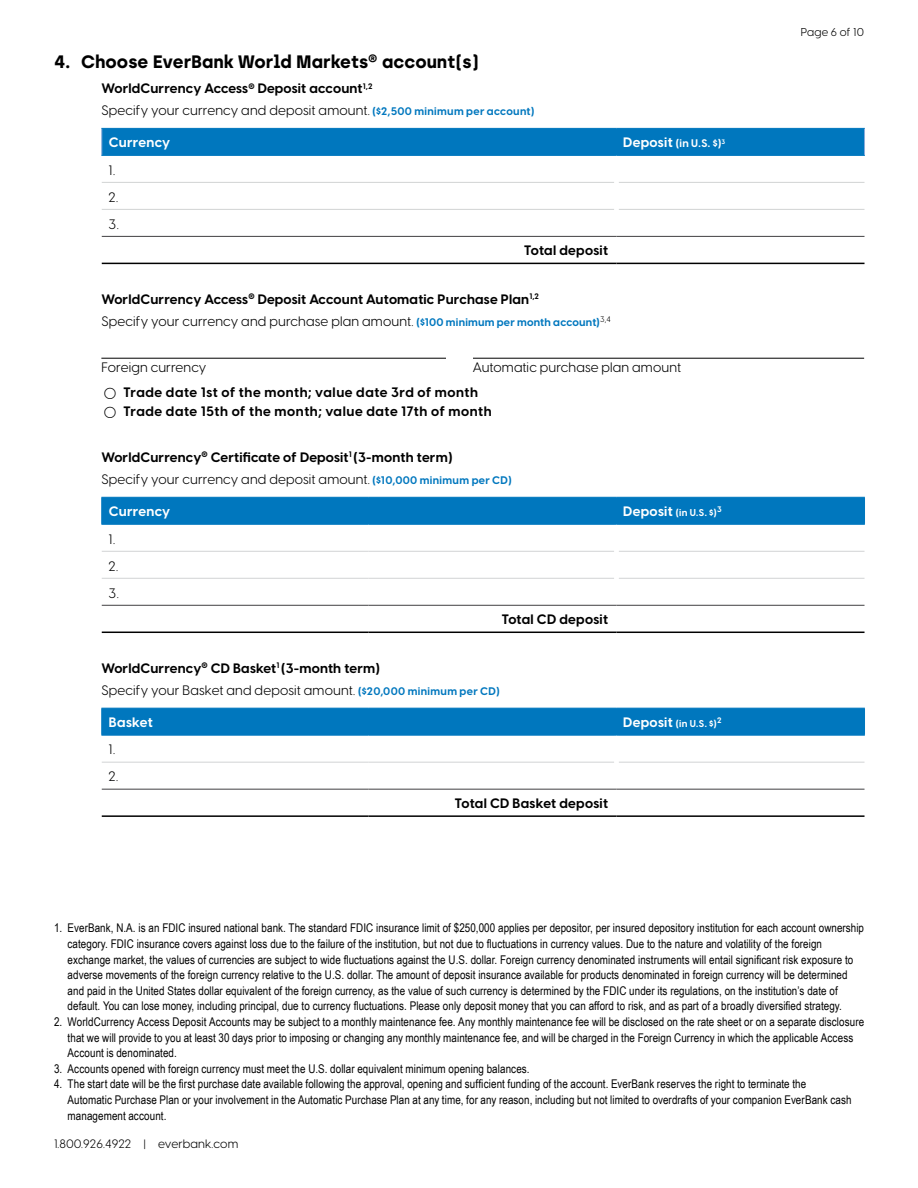
<style>
.page{position:relative;width:918px;height:1188px;background:#fff}
.page>*{position:absolute;margin:0;border:0;box-sizing:border-box;transform-origin:0 0}
.t1{font:700 18px "Ever Type";color:#000}
.t2{font:700 13.5px/22.2px "Visby CF";letter-spacing:.015em;color:#000}
.t3{font:13.5px/27px "Visby CF";letter-spacing:.01em;color:#000}
.t4{font:700 13.5px/18.8px "Visby CF";letter-spacing:.045em;color:#000}
.t5{font:700 13.5px "Visby CF";letter-spacing:.015em;color:#fff}
.t6{font:12px/15.6px "Arial Narrow";letter-spacing:.005em;color:#000}
.t7{font:12px "Visby CF";letter-spacing:.01em;color:#000}
.t8{font:11.25px "Visby CF";letter-spacing:.01em;color:#000}
.t9{font:700 10.8px "Visby CF";color:#fff}
.t10{font:700 9.75px "Visby CF";color:#fff}
.t11{font:700 7.8px "Visby CF";color:#fff}
.s1{font-weight:700}
.s2{font-weight:700;font-size:10.8px;color:#0077be}
.s3{font-size:13.5px}
.s4{font-weight:400}
.s5{font-size:10.8px;color:#0077be}
</style>
<div class="page">
<hr style="left:101px;top:358px;width:763px;height:1px;background:#000">
<hr style="left:102px;top:263px;width:514px;height:1px;background:#000">
<hr style="left:616px;top:263px;width:249px;height:1px;background:#000">
<hr style="left:102px;top:182px;width:512px;height:1px;background:#d1d3d4">
<hr style="left:619px;top:182px;width:246px;height:1px;background:#d1d3d4">
<hr style="left:102px;top:209px;width:512px;height:1px;background:#d1d3d4">
<hr style="left:619px;top:209px;width:246px;height:1px;background:#d1d3d4">
<hr style="left:102px;top:236px;width:514px;height:1px;background:#414042">
<hr style="left:616px;top:236px;width:249px;height:1px;background:#414042">
<div style="left:101px;top:128px;width:764px;height:27px;background:#0077be"></div>
<hr style="left:101px;top:155px;width:515px;height:1px;background:#0077be">
<hr style="left:616px;top:155px;width:249px;height:1px;background:#0077be">
<div style="left:446px;top:351px;width:27px;height:15px;background:#fff"></div>
<hr style="left:102px;top:632px;width:266px;height:1px;background:#000">
<hr style="left:368px;top:632px;width:248px;height:1px;background:#000">
<hr style="left:616px;top:632px;width:249px;height:1px;background:#000">
<hr style="left:102px;top:551px;width:266px;height:1px;background:#d1d3d4">
<hr style="left:368px;top:551px;width:246px;height:1px;background:#d1d3d4">
<hr style="left:619px;top:551px;width:246px;height:1px;background:#d1d3d4">
<hr style="left:102px;top:578px;width:266px;height:1px;background:#d1d3d4">
<hr style="left:368px;top:578px;width:246px;height:1px;background:#d1d3d4">
<hr style="left:619px;top:578px;width:246px;height:1px;background:#d1d3d4">
<hr style="left:102px;top:605px;width:266px;height:1px;background:#414042">
<hr style="left:368px;top:605px;width:248px;height:1px;background:#414042">
<hr style="left:616px;top:605px;width:249px;height:1px;background:#414042">
<div style="left:101px;top:497px;width:764px;height:27px;background:#0077be"></div>
<hr style="left:101px;top:524px;width:267px;height:1px;background:#0077be">
<hr style="left:368px;top:524px;width:248px;height:1px;background:#0077be">
<hr style="left:616px;top:524px;width:249px;height:1px;background:#0077be">
<hr style="left:102px;top:815px;width:266px;height:2px;background:#000">
<hr style="left:368px;top:815px;width:248px;height:2px;background:#000">
<hr style="left:616px;top:815px;width:249px;height:2px;background:#000">
<hr style="left:102px;top:762px;width:266px;height:1px;background:#d1d3d4">
<hr style="left:368px;top:762px;width:246px;height:1px;background:#d1d3d4">
<hr style="left:619px;top:762px;width:246px;height:1px;background:#d1d3d4">
<hr style="left:102px;top:789px;width:266px;height:1px;background:#414042">
<hr style="left:368px;top:789px;width:248px;height:1px;background:#414042">
<hr style="left:616px;top:789px;width:249px;height:1px;background:#414042">
<div style="left:101px;top:708px;width:764px;height:27px;background:#0077be"></div>
<hr style="left:101px;top:735px;width:267px;height:1px;background:#0077be">
<hr style="left:368px;top:735px;width:248px;height:1px;background:#0077be">
<hr style="left:616px;top:735px;width:249px;height:1px;background:#0077be">
<h1 class="t1" style="left:54px;top:50px;width:426px">4. Choose EverBank World Markets® account(s)</h1>
<p class="t3" style="left:101px;top:76px;width:434px;line-height:22.2px"><span class="s1">WorldCurrency Access</span><sup>®</sup> <span class="s1">Deposit account</span><sup>1,2<br></sup>Specify your currency and deposit amount. <span class="s2">($2,500 minimum per account)</span></p>
<p class="t5" style="left:109px;top:132px;width:63px">Currency</p>
<p class="t9" style="left:623px;top:135px;width:104px"><span class="s3">Deposit</span> (in U.S. $)<sup>3</sup></p>
<p class="t3" style="left:109px;top:155px;width:12px">1.<br>2.<br>3.</p>
<p class="t2" style="left:524px;top:238px;width:85px">Total deposit</p>
<p class="t2" style="left:101px;top:287px;width:511px">WorldCurrency Access<sup>®</sup> Deposit Account Automatic Purchase Plan<sup>1,2<br></sup><span class="s4">Specify your currency and purchase plan amount.</span> <span class="s5">($100 minimum per month account)</span><sup>3,4</sup></p>
<p class="t3" style="left:101px;top:353px;width:107px">Foreign currency</p>
<p class="t3" style="left:473px;top:353px;width:210px">Automatic purchase plan amount</p>
<p class="t4" style="left:124px;top:382px;width:370px">Trade date 1st of the month; value date 3rd of month<br>Trade date 15th of the month; value date 17th of month</p>
<p class="t2" style="left:101px;top:445px;width:412px">WorldCurrency<sup>®</sup> Certificate of Deposit<sup>1</sup> (3-month term)<br><span class="s4">Specify your currency and deposit amount.</span> <span class="s5">($10,000 minimum per CD)</span></p>
<p class="t5" style="left:109px;top:501px;width:63px">Currency</p>
<p class="t10" style="left:623px;top:505px;width:95px"><span class="s3">Deposit</span> (in U.S. $)</p>
<p class="t11" style="left:717px;top:503px;width:6px">3</p>
<p class="t3" style="left:109px;top:524px;width:12px">1.<br>2.<br>3.</p>
<p class="t2" style="left:502px;top:607px;width:108px">Total CD deposit</p>
<p class="t2" style="left:101px;top:656px;width:400px">WorldCurrency<sup>®</sup> CD Basket<sup>1</sup> (3-month term)<br><span class="s4">Specify your Basket and deposit amount.</span> <span class="s5">($20,000 minimum per CD)</span></p>
<p class="t5" style="left:109px;top:712px;width:45px">Basket</p>
<p class="t10" style="left:623px;top:716px;width:95px"><span class="s3">Deposit</span> (in U.S. $)</p>
<p class="t11" style="left:717px;top:714px;width:6px">2</p>
<p class="t3" style="left:109px;top:735px;width:11px">1.<br>2.</p>
<p class="t2" style="left:455px;top:791px;width:155px">Total CD Basket deposit</p>
<p class="t8" style="left:801px;top:24px;width:65px">Page 6 of 10</p>
<p class="t6" style="left:68px;top:920px;width:798px;text-indent:-14px">1. EverBank, N.A. is an FDIC insured national bank. The standard FDIC insurance limit of $250,000 applies per depositor, per insured depository institution for each account ownership category. FDIC insurance covers against loss due to the failure of the institution, but not due to fluctuations in currency values. Due to the nature and volatility of the foreign exchange market, the values of currencies are subject to wide fluctuations against the U.S. dollar. Foreign currency denominated instruments will entail significant risk exposure to adverse movements of the foreign currency relative to the U.S. dollar. The amount of deposit insurance available for products denominated in foreign currency will be determined and paid in the United States dollar equivalent of the foreign currency, as the value of such currency is determined by the FDIC under its regulations, on the institution’s date of default. You can lose money, including principal, due to currency fluctuations. Please only deposit money that you can afford to risk, and as part of a broadly diversified strategy.</p>
<p class="t6" style="left:68px;top:1014px;width:798px;text-indent:-14px">2. WorldCurrency Access Deposit Accounts may be subject to a monthly maintenance fee. Any monthly maintenance fee will be disclosed on the rate sheet or on a separate disclosure that we will provide to you at least 30 days prior to imposing or changing any monthly maintenance fee, and will be charged in the Foreign Currency in which the applicable Access<br>Account is denominated.</p>
<p class="t6" style="left:54px;top:1060px;width:477px">3. Accounts opened with foreign currency must meet the U.S. dollar equivalent minimum opening balances.</p>
<p class="t6" style="left:68px;top:1076px;width:785px;text-indent:-14px">4. The start date will be the first purchase date available following the approval, opening and sufficient funding of the account. EverBank reserves the right to terminate the<br>Automatic Purchase Plan or your involvement in the Automatic Purchase Plan at any time, for any reason, including but not limited to overdrafts of your companion EverBank cash management account.</p>
<p class="t7" style="left:54px;top:1135px;width:186px">1.800.926.4922 | everbank.com</p>
</div>
